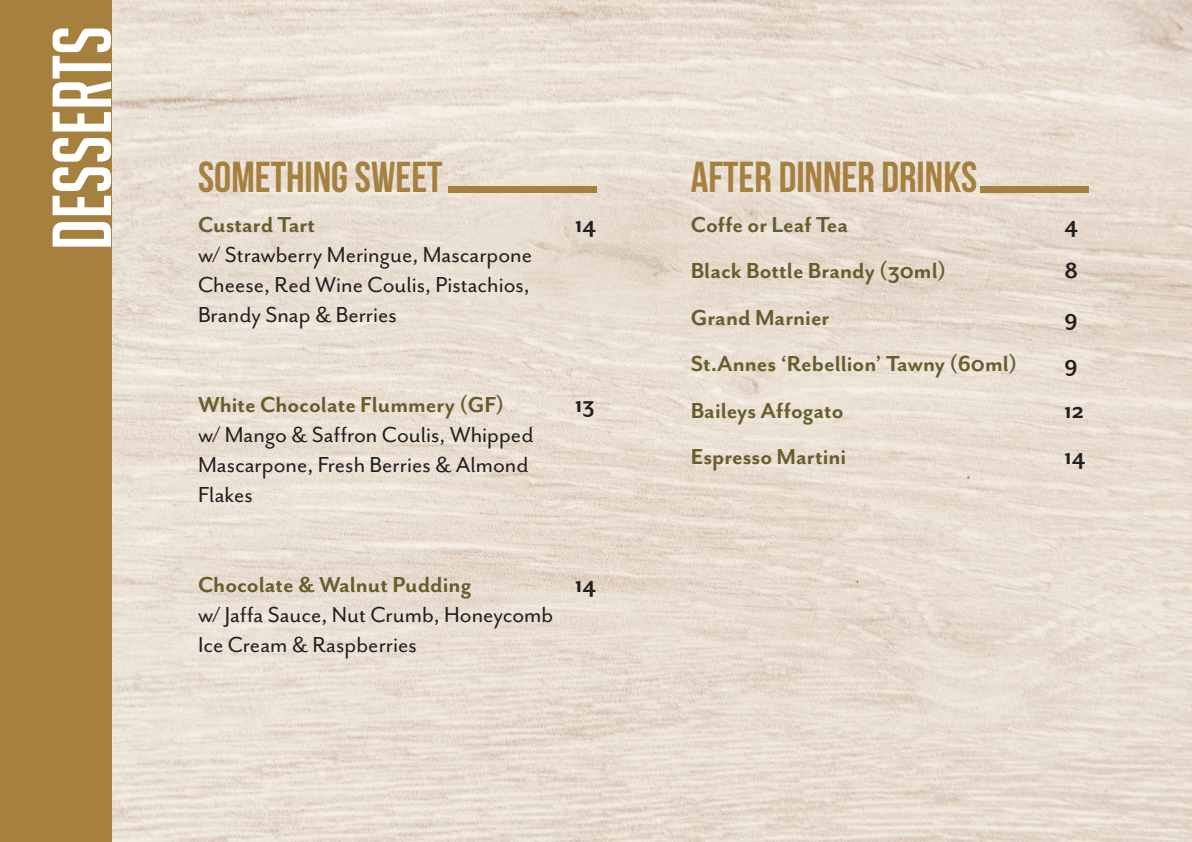
<style>
.page{position:relative;width:1192px;height:842px;background:#fff}
.page>*{position:absolute;margin:0;border:0;box-sizing:border-box;transform-origin:0 0}
.t1{font:81.4px "Big Noodle Titling";color:#fff}
.t2{font:700 43.3px "Bebas Neue";color:#a5803f}
.t3{font:25px/30px "Mr Eaves San OT";color:#231f20}
.t4{font:700 25px/46.4px "Mr Eaves San OT";color:#685e2d}
.t5{font:700 25px/46.4px "Mr Eaves San OT";color:#231f20}
</style>
<div class="page">
<img style="left:111px;top:0;width:1081px;height:842px">
<div style="left:0;top:0;width:111px;height:842px;background:#a5803f"></div>
<div style="left:448px;top:186px;width:148px;height:6px;background:#a5803f"></div>
<div style="left:981px;top:186px;width:108px;height:6px;background:#a5803f"></div>
<h1 class="t1" style="left:38px;top:250px;width:226px;rotate:-90deg">DESSERTS</h1>
<h2 class="t2" style="left:198px;top:154px;width:246px">SOMETHING SWEET</h2>
<h2 class="t2" style="left:691px;top:154px;width:288px">AFTER DINNER DRINKS</h2>
<p class="t4" style="left:198px;top:201px;width:119px">Custard Tart</p>
<p class="t3" style="left:198px;top:240px;width:336px;text-align:justify">w/ Strawberry Meringue, Mascarpone Cheese, Red Wine Coulis, Pistachios, Brandy Snap &amp; Berries</p>
<p class="t4" style="left:198px;top:381px;width:308px">White Chocolate Flummery (GF)</p>
<p class="t3" style="left:198px;top:420px;width:337px">w/ Mango &amp; Saffron Coulis, Whipped<br>Mascarpone, Fresh Berries &amp; Almond<br>Flakes</p>
<p class="t5" style="left:575px;top:201px;width:23px">14</p>
<p class="t5" style="left:575px;top:381px;width:21px">13</p>
<p class="t4" style="left:198px;top:561px;width:275px">Chocolate &amp; Walnut Pudding</p>
<p class="t3" style="left:198px;top:600px;width:357px">w/ Jaffa Sauce, Nut Crumb, Honeycomb<br>Ice Cream &amp; Raspberries</p>
<p class="t5" style="left:575px;top:561px;width:23px">14</p>
<p class="t4" style="left:691px;top:201px;width:328px">Coffe or Leaf Tea<br>Black Bottle Brandy (30ml)<br>Grand Marnier<br>St.Annes ‘Rebellion’ Tawny (60ml)<br>Baileys Affogato<br>Espresso Martini</p>
<p class="t5" style="left:1064px;top:201px;width:23px">4<br>8<br>9<br>9<br>12<br>14</p>
</div>
